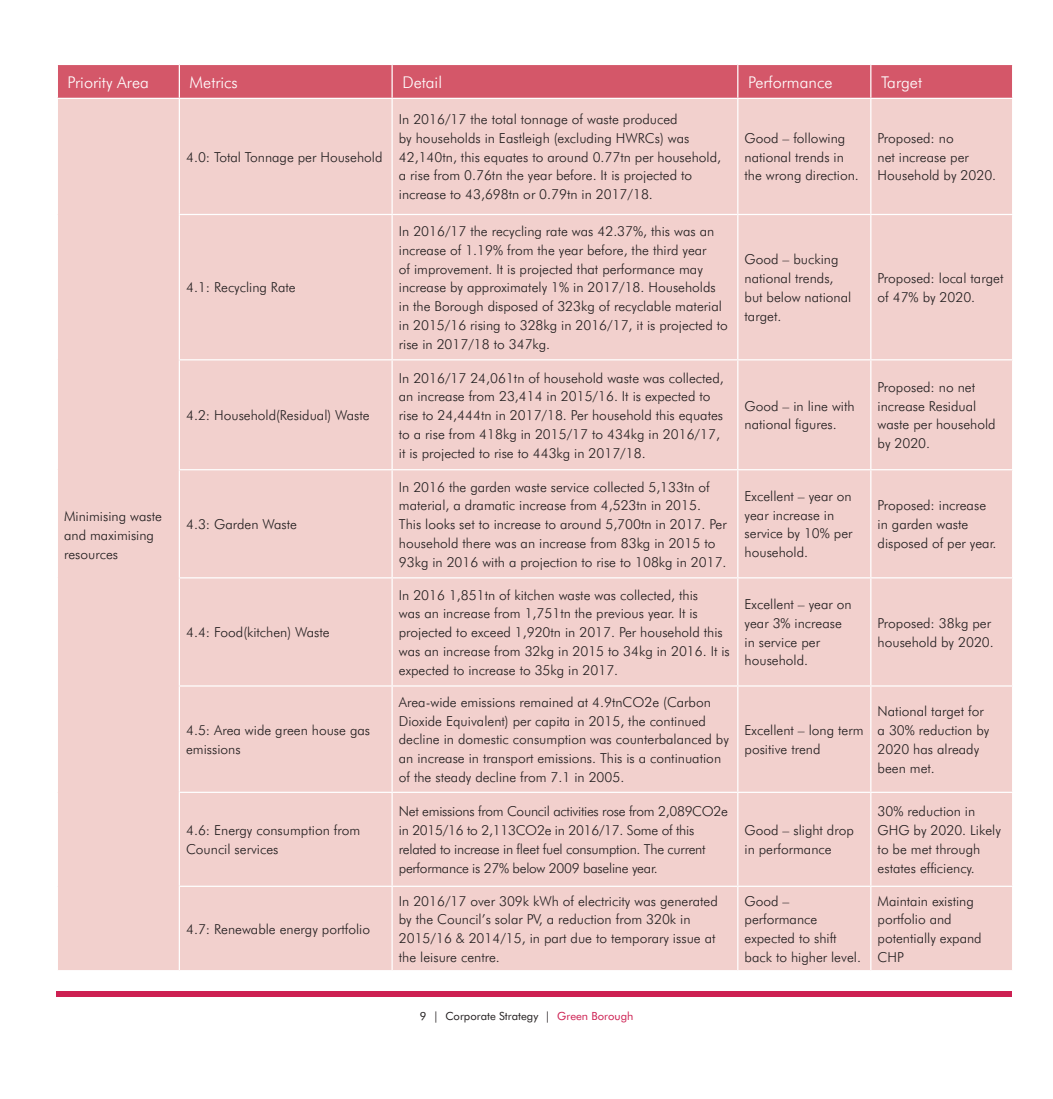
<style>
.page{position:relative;width:1053px;height:1099px;background:#fff}
.page>*{position:absolute;margin:0;border:0;box-sizing:border-box;transform-origin:0 0}
.t1{font:300 16.25px "Futura BT";color:#fff}
.No_Spacing{font:300 13.75px/18.8px "Futura BT";color:#231f20}
.No_Spacing-2{font:300 13.75px/18.8px "Futura BT";letter-spacing:-.02em;color:#231f20}
.t2{font:11.25px "Futura BT";color:#231f20}
.s1{color:#cd2052}
</style>
<div class="page">
<div style="left:58px;top:65px;width:953px;height:33px;background:#d45769"></div>
<div style="left:58px;top:99px;width:953px;height:871px;background:#f2d0cd"></div>
<hr style="left:179px;top:65px;width:1px;height:33px;background:#fff">
<hr style="left:391px;top:65px;width:2px;height:33px;background:#fff">
<hr style="left:737px;top:65px;width:1px;height:33px;background:#fff">
<hr style="left:870px;top:65px;width:1px;height:33px;background:#fff">
<hr style="left:179px;top:99px;width:1px;height:115px;background:#fff">
<hr style="left:391px;top:99px;width:2px;height:115px;background:#fff">
<hr style="left:737px;top:99px;width:1px;height:115px;background:#fff">
<hr style="left:870px;top:99px;width:1px;height:115px;background:#fff">
<hr style="left:179px;top:214px;width:213px;height:1px;background:#fff">
<hr style="left:179px;top:215px;width:1px;height:144px;background:#fff">
<hr style="left:392px;top:214px;width:345px;height:1px;background:#fff">
<hr style="left:391px;top:215px;width:2px;height:144px;background:#fff">
<hr style="left:737px;top:214px;width:133px;height:1px;background:#fff">
<hr style="left:737px;top:215px;width:1px;height:144px;background:#fff">
<hr style="left:870px;top:214px;width:143px;height:1px;background:#fff">
<hr style="left:870px;top:215px;width:1px;height:144px;background:#fff">
<hr style="left:179px;top:359px;width:213px;height:1px;background:#fff">
<hr style="left:179px;top:360px;width:1px;height:109px;background:#fff">
<hr style="left:392px;top:359px;width:345px;height:1px;background:#fff">
<hr style="left:391px;top:360px;width:2px;height:109px;background:#fff">
<hr style="left:737px;top:359px;width:133px;height:1px;background:#fff">
<hr style="left:737px;top:360px;width:1px;height:109px;background:#fff">
<hr style="left:870px;top:359px;width:143px;height:1px;background:#fff">
<hr style="left:870px;top:360px;width:1px;height:109px;background:#fff">
<hr style="left:179px;top:469px;width:213px;height:1px;background:#fff">
<hr style="left:179px;top:470px;width:1px;height:107px;background:#fff">
<hr style="left:392px;top:469px;width:345px;height:1px;background:#fff">
<hr style="left:391px;top:470px;width:2px;height:107px;background:#fff">
<hr style="left:737px;top:469px;width:133px;height:1px;background:#fff">
<hr style="left:737px;top:470px;width:1px;height:107px;background:#fff">
<hr style="left:870px;top:469px;width:143px;height:1px;background:#fff">
<hr style="left:870px;top:470px;width:1px;height:107px;background:#fff">
<hr style="left:179px;top:577px;width:213px;height:1px;background:#fff">
<hr style="left:179px;top:578px;width:1px;height:107px;background:#fff">
<hr style="left:392px;top:577px;width:345px;height:1px;background:#fff">
<hr style="left:391px;top:578px;width:2px;height:107px;background:#fff">
<hr style="left:737px;top:577px;width:133px;height:1px;background:#fff">
<hr style="left:737px;top:578px;width:1px;height:107px;background:#fff">
<hr style="left:870px;top:577px;width:143px;height:1px;background:#fff">
<hr style="left:870px;top:578px;width:1px;height:107px;background:#fff">
<hr style="left:179px;top:685px;width:213px;height:1px;background:#fff">
<hr style="left:179px;top:686px;width:1px;height:105px;background:#fff">
<hr style="left:392px;top:685px;width:345px;height:1px;background:#fff">
<hr style="left:391px;top:686px;width:2px;height:105px;background:#fff">
<hr style="left:737px;top:685px;width:133px;height:1px;background:#fff">
<hr style="left:737px;top:686px;width:1px;height:105px;background:#fff">
<hr style="left:870px;top:685px;width:143px;height:1px;background:#fff">
<hr style="left:870px;top:686px;width:1px;height:105px;background:#fff">
<hr style="left:179px;top:791px;width:213px;height:2px;background:#fff">
<hr style="left:179px;top:793px;width:1px;height:92px;background:#fff">
<hr style="left:392px;top:791px;width:345px;height:2px;background:#fff">
<hr style="left:391px;top:793px;width:2px;height:92px;background:#fff">
<hr style="left:737px;top:791px;width:133px;height:2px;background:#fff">
<hr style="left:737px;top:793px;width:1px;height:92px;background:#fff">
<hr style="left:870px;top:791px;width:143px;height:2px;background:#fff">
<hr style="left:870px;top:793px;width:1px;height:92px;background:#fff">
<hr style="left:179px;top:885px;width:213px;height:1px;background:#fff">
<hr style="left:179px;top:886px;width:1px;height:84px;background:#fff">
<hr style="left:392px;top:885px;width:345px;height:1px;background:#fff">
<hr style="left:391px;top:886px;width:2px;height:84px;background:#fff">
<hr style="left:737px;top:885px;width:133px;height:1px;background:#fff">
<hr style="left:737px;top:886px;width:1px;height:84px;background:#fff">
<hr style="left:870px;top:885px;width:143px;height:1px;background:#fff">
<hr style="left:870px;top:886px;width:1px;height:84px;background:#fff">
<div style="left:57px;top:991px;width:955px;height:6px;background:#cd2052"></div>
<p class="t1" style="left:68px;top:72px;width:83px">Priority Area</p>
<p class="t1" style="left:190px;top:72px;width:50px">Metrics</p>
<p class="t1" style="left:402px;top:72px;width:41px">Detail</p>
<p class="t1" style="left:748px;top:72px;width:86px">Performance</p>
<p class="t1" style="left:881px;top:72px;width:42px">Target</p>
<p class="No_Spacing" style="left:64px;top:506px;width:99px">Minimising waste and maximising resources</p>
<p class="No_Spacing" style="left:186px;top:147px;width:198px">4.0: Total Tonnage per Household</p>
<p class="No_Spacing" style="left:186px;top:278px;width:111px">4.1: Recycling Rate</p>
<p class="No_Spacing" style="left:186px;top:405px;width:185px">4.2: Household(Residual) Waste</p>
<p class="No_Spacing" style="left:186px;top:514px;width:112px">4.3: Garden Waste</p>
<p class="No_Spacing" style="left:186px;top:622px;width:145px">4.4: Food(kitchen) Waste</p>
<p class="No_Spacing" style="left:186px;top:720px;width:185px">4.5: Area wide green house gas emissions</p>
<p class="No_Spacing" style="left:186px;top:820px;width:176px">4.6: Energy consumption from<br>Council services</p>
<p class="No_Spacing" style="left:186px;top:919px;width:185px">4.7: Renewable energy portfolio</p>
<p class="No_Spacing" style="left:399px;top:110px;width:324px">In 2016/17 the total tonnage of waste produced<br>by households in Eastleigh (excluding HWRCs) was 42,140tn, this equates to around 0.77tn per household, a rise from 0.76tn the year before. It is projected to increase to 43,698tn or 0.79tn in 2017/18.</p>
<p class="No_Spacing" style="left:399px;top:222px;width:330px">In 2016/17 the recycling rate was 42.37%, this was an increase of 1.19% from the year before, the third year<br>of improvement. It is projected that performance may increase by approximately 1% in 2017/18. Households in the Borough disposed of 323kg of recyclable material in 2015/16 rising to 328kg in 2016/17, it is projected to rise in 2017/18 to 347kg.</p>
<p class="No_Spacing" style="left:399px;top:368px;width:326px">In 2016/17 24,061tn of household waste was collected, an increase from 23,414 in 2015/16. It is expected to rise to 24,444tn in 2017/18. Per household this equates to a rise from 418kg in 2015/17 to 434kg in 2016/17, it is projected to rise to 443kg in 2017/18.</p>
<p class="No_Spacing" style="left:744px;top:128px;width:116px">Good – following national trends in the wrong direction.</p>
<p class="No_Spacing" style="left:877px;top:128px;width:120px">Proposed: no<br>net increase per<br>Household by 2020.</p>
<p class="No_Spacing" style="left:744px;top:250px;width:108px">Good – bucking national trends, but below national target.</p>
<p class="No_Spacing" style="left:744px;top:396px;width:112px">Good – in line with national figures.</p>
<p class="No_Spacing" style="left:877px;top:269px;width:127px">Proposed: local target of 47% by 2020.</p>
<p class="No_Spacing" style="left:877px;top:377px;width:119px">Proposed: no net increase Residual waste per household by 2020.</p>
<p class="No_Spacing" style="left:399px;top:477px;width:329px">In 2016 the garden waste service collected 5,133tn of material, a dramatic increase from 4,523tn in 2015.<br>This looks set to increase to around 5,700tn in 2017. Per household there was an increase from 83kg in 2015 to 93kg in 2016 with a projection to rise to 108kg in 2017.</p>
<p class="No_Spacing" style="left:744px;top:486px;width:109px">Excellent – year on year increase in service by 10% per household.</p>
<p class="No_Spacing" style="left:877px;top:496px;width:120px">Proposed: increase in garden waste disposed of per year.</p>
<p class="No_Spacing" style="left:399px;top:585px;width:332px">In 2016 1,851tn of kitchen waste was collected, this<br>was an increase from 1,751tn the previous year. It is projected to exceed 1,920tn in 2017. Per household this was an increase from 32kg in 2015 to 34kg in 2016. It is expected to increase to 35kg in 2017.</p>
<p class="No_Spacing" style="left:744px;top:594px;width:109px">Excellent – year on year 3% increase in service per household.</p>
<p class="No_Spacing" style="left:399px;top:692px;width:331px">Area-wide emissions remained at 4.9tnCO2e (Carbon Dioxide Equivalent) per capita in 2015, the continued decline in domestic consumption was counterbalanced by an increase in transport emissions. This is a continuation of the steady decline from 7.1 in 2005.</p>
<p class="No_Spacing-2" style="left:399px;top:802px;width:331px">Net emissions from Council activities rose from 2,089CO2e in 2015/16 to 2,113CO2e in 2016/17. Some of this related to increase in fleet fuel consumption. The current performance is 27% below 2009 baseline year.</p>
<p class="No_Spacing" style="left:744px;top:720px;width:120px">Excellent – long term positive trend</p>
<p class="No_Spacing" style="left:744px;top:820px;width:111px">Good – slight drop in performance</p>
<p class="No_Spacing" style="left:877px;top:613px;width:118px">Proposed: 38kg per household by 2020.</p>
<p class="No_Spacing" style="left:877px;top:702px;width:113px">National target for a 30% reduction by<br>2020 has already been met.</p>
<p class="No_Spacing" style="left:877px;top:802px;width:125px">30% reduction in<br>GHG by 2020. Likely to be met through estates efficiency.</p>
<p class="No_Spacing" style="left:399px;top:891px;width:320px">In 2016/17 over 309k kWh of electricity was generated by the Council’s solar PV, a reduction from 320k in 2015/16 &amp; 2014/15, in part due to temporary issue at the leisure centre.</p>
<p class="No_Spacing" style="left:744px;top:891px;width:118px">Good – performance expected to shift back to higher level.</p>
<p class="No_Spacing" style="left:877px;top:891px;width:106px">Maintain existing portfolio and potentially expand<br>CHP</p>
<p class="t2" style="left:420px;top:1009px;width:215px">9 | Corporate Strategy | <span class="s1">Green Borough</span></p>
</div>
